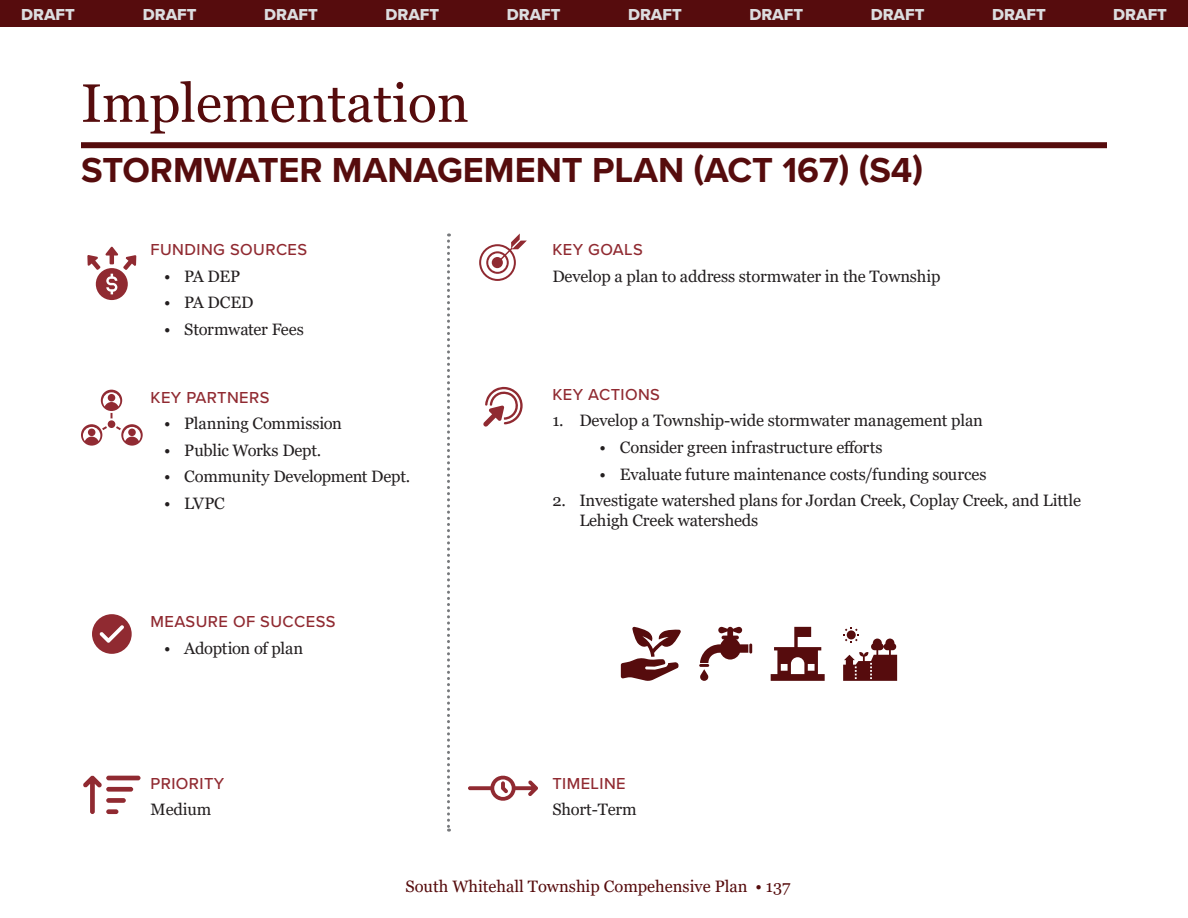
<style>
.page{position:relative;width:1188px;height:918px;background:#fff}
.page>*{position:absolute;margin:0;border:0;box-sizing:border-box;transform-origin:0 0}
.t1{font:54px "Georgia";color:#560c0d}
.t2{font:700 36px "Proxima Nova";color:#560c0d}
.Body_Text{font:16.5px/19.8px "Georgia";letter-spacing:-.01em;color:#231f20}
.t3{font:500 16.5px "Proxima Nova";letter-spacing:.025em;color:#902a31}
.t4{font:16.5px "Proxima Nova Extrabld";color:#dcdddf}
.t5{font:16.5px "Georgia";color:#560c0d}
</style>
<div class="page">
<div style="left:81px;top:142px;width:1026px;height:6px;background:#560c0d"></div>
<svg style="left:447px;top:233px;width:3px;height:599px"></svg>
<svg style="left:479px;top:233px;width:48px;height:48px"></svg>
<div style="left:492px;top:257px;width:11px;height:11px;background:#902a31;border-radius:50%"></div>
<svg style="left:483px;top:387px;width:40px;height:40px"></svg>
<svg style="left:92px;top:614px;width:40px;height:40px"></svg>
<svg style="left:87px;top:247px;width:49px;height:53px"></svg>
<svg style="left:81px;top:424px;width:21px;height:22px"></svg>
<div style="left:108px;top:420px;width:7px;height:8px;background:#912b33;border-radius:50%"></div>
<svg style="left:101px;top:390px;width:21px;height:21px"></svg>
<svg style="left:103px;top:392px;width:17px;height:14px"></svg>
<div style="left:108px;top:394px;width:7px;height:8px;background:#912b33;border-radius:50%"></div>
<svg style="left:121px;top:424px;width:22px;height:22px"></svg>
<svg style="left:83px;top:425px;width:58px;height:16px"></svg>
<div style="left:128px;top:429px;width:8px;height:7px;background:#912b33;border-radius:50%"></div>
<svg style="left:468px;top:775px;width:70px;height:26px"></svg>
<hr style="left:106px;top:776px;width:35px;height:4px;background:#902a31;border-radius:2px">
<div style="left:106px;top:787px;width:27px;height:5px;background:#902a31;border-radius:2px"></div>
<div style="left:106px;top:798px;width:20px;height:5px;background:#902a31;border-radius:2px"></div>
<div style="left:106px;top:809px;width:12px;height:5px;background:#902a31;border-radius:2px"></div>
<svg style="left:83px;top:775px;width:19px;height:39px"></svg>
<svg style="left:843px;top:627px;width:54px;height:54px"></svg>
<svg style="left:771px;top:627px;width:54px;height:54px"></svg>
<svg style="left:621px;top:627px;width:60px;height:54px"></svg>
<svg style="left:699px;top:627px;width:53px;height:54px"></svg>
<div style="left:0;top:0;width:1188px;height:27px;background:#560c0d"></div>
<p class="t4" style="left:21px;top:2px;width:55px">DRAFT</p>
<p class="t4" style="left:143px;top:2px;width:55px">DRAFT</p>
<p class="t4" style="left:264px;top:2px;width:55px">DRAFT</p>
<p class="t4" style="left:385px;top:2px;width:55px">DRAFT</p>
<p class="t4" style="left:507px;top:2px;width:55px">DRAFT</p>
<p class="t4" style="left:628px;top:2px;width:55px">DRAFT</p>
<p class="t4" style="left:749px;top:2px;width:55px">DRAFT</p>
<p class="t4" style="left:871px;top:2px;width:55px">DRAFT</p>
<p class="t4" style="left:992px;top:2px;width:55px">DRAFT</p>
<p class="t4" style="left:1113px;top:2px;width:55px">DRAFT</p>
<h1 class="t1" style="left:81px;top:71px;width:389px">Implementation</h1>
<h1 class="t2" style="left:81px;top:143px;width:844px">STORMWATER MANAGEMENT PLAN (ACT 167) (S4)</h1>
<h4 class="t3" style="left:151px;top:237px;width:158px">FUNDING SOURCES</h4>
<p class="Body_Text" style="left:164px;top:266px;width:78px">• PA DEP</p>
<p class="Body_Text" style="left:164px;top:293px;width:91px">• PA DCED</p>
<p class="Body_Text" style="left:164px;top:319px;width:141px">• Stormwater Fees</p>
<h4 class="t3" style="left:151px;top:385px;width:120px">KEY PARTNERS</h4>
<p class="Body_Text" style="left:164px;top:414px;width:179px">• Planning Commission</p>
<p class="Body_Text" style="left:164px;top:441px;width:159px">• Public Works Dept.</p>
<p class="Body_Text" style="left:164px;top:467px;width:248px">• Community Development Dept.</p>
<p class="Body_Text" style="left:164px;top:494px;width:62px">• LVPC</p>
<h4 class="t3" style="left:151px;top:609px;width:187px">MEASURE OF SUCCESS</h4>
<p class="Body_Text" style="left:164px;top:639px;width:141px">• Adoption of plan</p>
<h4 class="t3" style="left:151px;top:771px;width:75px">PRIORITY</h4>
<p class="Body_Text" style="left:151px;top:800px;width:62px">Medium</p>
<h4 class="t3" style="left:552px;top:237px;width:92px">KEY GOALS</h4>
<p class="Body_Text" style="left:552px;top:266px;width:390px">Develop a plan to address stormwater in the Township</p>
<h4 class="t3" style="left:552px;top:382px;width:109px">KEY ACTIONS</h4>
<p class="Body_Text" style="left:552px;top:411px;width:432px">1. Develop a Township-wide stormwater management plan</p>
<p class="Body_Text" style="left:600px;top:438px;width:284px">• Consider green infrastructure efforts</p>
<p class="Body_Text" style="left:600px;top:464px;width:388px">• Evaluate future maintenance costs/funding sources</p>
<p class="Body_Text" style="left:579px;top:491px;width:503px;text-indent:-27px">2. Investigate watershed plans for Jordan Creek, Coplay Creek, and Little<br>Lehigh Creek watersheds</p>
<h4 class="t3" style="left:552px;top:771px;width:75px">TIMELINE</h4>
<p class="Body_Text" style="left:552px;top:800px;width:86px">Short-Term</p>
<p class="t5" style="left:405px;top:876px;width:387px">South Whitehall Township Compehensive Plan • 137</p>
</div>
